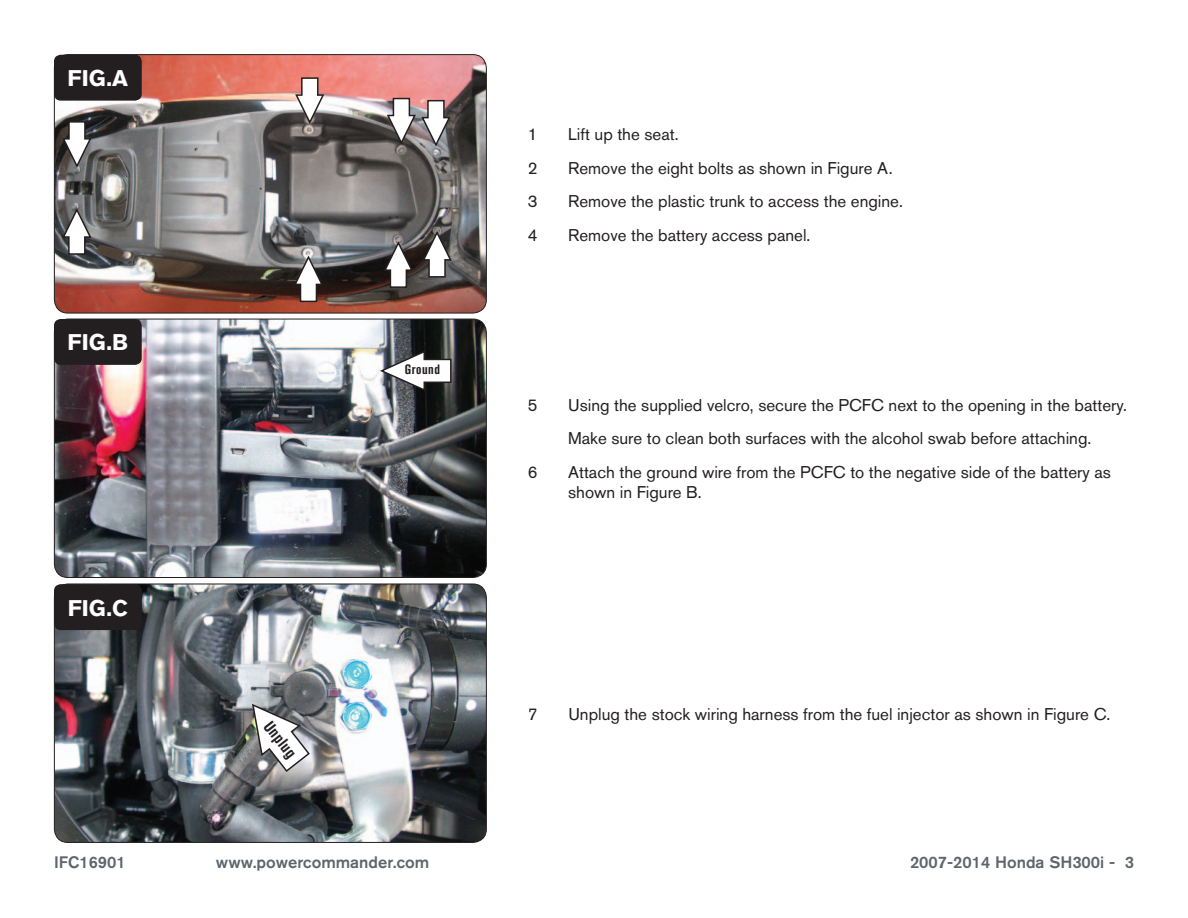
<style>
.page{position:relative;width:1188px;height:918px;background:#fff}
.page>*{position:absolute;margin:0;border:0;box-sizing:border-box;transform-origin:0 0}
.t1{font:700 22.5px "Akzidenz Grotesk BQ";color:#fff}
.Indent{font:16.8px/20.2px "Akzidenz Grotesk BQ";color:#231f20}
.t2{font:500 16.5px "Akzidenz Grotesk BQ";color:#5e656c}
.Callouts{font:700 condensed 16.5px "Akzidenz Grotesk BQ";color:#231f20}
.Callouts-2{font:700 condensed 13.5px "Akzidenz Grotesk BQ";letter-spacing:.04em;color:#231f20}
</style>
<div class="page">
<img style="left:54px;top:319px;width:432px;height:258px">
<div style="left:54px;top:319px;width:433px;height:259px;border:1px solid #231f20;border-radius:14px"></div>
<img style="left:54px;top:55px;width:432px;height:258px">
<div style="left:54px;top:54px;width:433px;height:259px;border:1px solid #231f20;border-radius:14px"></div>
<img style="left:54px;top:584px;width:432px;height:258px">
<div style="left:54px;top:584px;width:433px;height:259px;border:1px solid #231f20;border-radius:14px"></div>
<svg style="left:378px;top:350px;width:74px;height:42px"></svg>
<div style="left:54px;top:55px;width:88px;height:46px;background:#231f20;border-radius:7px"></div>
<div style="left:54px;top:319px;width:88px;height:46px;background:#231f20;border-radius:7px"></div>
<div style="left:54px;top:584px;width:88px;height:46px;background:#231f20;border-radius:7px"></div>
<svg style="left:421px;top:229px;width:31px;height:49px"></svg>
<svg style="left:383px;top:240px;width:31px;height:49px"></svg>
<svg style="left:293px;top:254px;width:31px;height:49px"></svg>
<svg style="left:61px;top:206px;width:31px;height:49px"></svg>
<svg style="left:294px;top:77px;width:32px;height:49px"></svg>
<svg style="left:62px;top:120px;width:31px;height:49px"></svg>
<svg style="left:386px;top:97px;width:66px;height:51px"></svg>
<svg style="left:251px;top:702px;width:60px;height:71px"></svg>
<p class="t1" style="left:68px;top:65px;width:62px">FIG.A</p>
<p class="t1" style="left:68px;top:330px;width:62px">FIG.B</p>
<p class="t1" style="left:68px;top:595px;width:62px">FIG.C</p>
<p class="Callouts" style="left:275px;top:717px;width:44px;rotate:52deg">Unplug</p>
<p class="Callouts-2" style="left:405px;top:362px;width:37px">Ground</p>
<p class="Indent" style="left:528px;top:124px;width:11px">1</p>
<p class="Indent" style="left:568px;top:124px;width:112px">Lift up the seat.</p>
<p class="Indent" style="left:528px;top:157px;width:11px">2</p>
<p class="Indent" style="left:568px;top:157px;width:326px">Remove the eight bolts as shown in Figure A.</p>
<p class="Indent" style="left:528px;top:191px;width:11px">3</p>
<p class="Indent" style="left:568px;top:191px;width:336px">Remove the plastic trunk to access the engine.</p>
<p class="Indent" style="left:528px;top:225px;width:11px">4</p>
<p class="Indent" style="left:568px;top:225px;width:244px">Remove the battery access panel.</p>
<p class="Indent" style="left:528px;top:395px;width:11px">5</p>
<p class="Indent" style="left:568px;top:395px;width:560px">Using the supplied velcro, secure the PCFC next to the opening in the battery.</p>
<p class="Indent" style="left:568px;top:428px;width:525px">Make sure to clean both surfaces with the alcohol swab before attaching.</p>
<p class="Indent" style="left:528px;top:462px;width:11px">6</p>
<p class="Indent" style="left:568px;top:462px;width:544px">Attach the ground wire from the PCFC to the negative side of the battery as shown in Figure B.</p>
<p class="Indent" style="left:528px;top:704px;width:11px">7</p>
<p class="Indent" style="left:568px;top:704px;width:544px">Unplug the stock wiring harness from the fuel injector as shown in Figure C.</p>
<p class="t2" style="left:54px;top:852px;width:73px">IFC16901</p>
<p class="t2" style="left:216px;top:852px;width:215px">www.powercommander.com</p>
<p class="t2" style="left:910px;top:852px;width:225px">2007-2014 Honda SH300i - 3</p>
</div>
